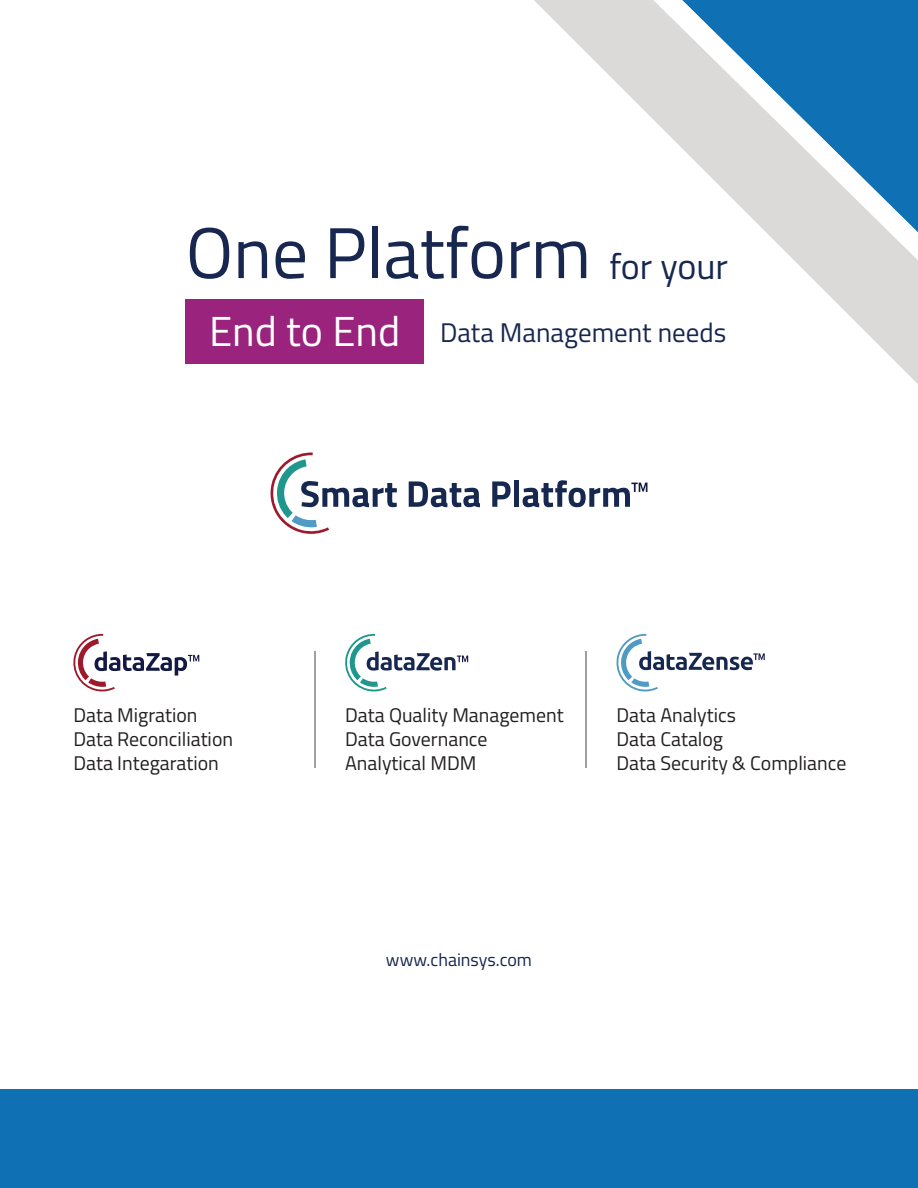
<style>
.page{position:relative;width:918px;height:1188px;background:#fff}
.page>*{position:absolute;margin:0;border:0;box-sizing:border-box;transform-origin:0 0}
.t1{font:72px "Titillium";color:#172750}
.t2{font:27px "Titillium";color:#172750}
.t3{font:19.8px/23.7px "Titillium";color:#231f20}
.t4{font:18px "Titillium";color:#172750}
.s1{font-size:36px}
.s2{font-size:42px;color:#fff}
</style>
<div class="page">
<div style="left:186px;top:299px;width:238px;height:64px;background:#9a247d"></div>
<svg style="left:73px;top:634px;width:126px;height:57px"></svg>
<svg style="left:345px;top:634px;width:123px;height:57px"></svg>
<hr style="left:314px;top:651px;width:1px;height:117px;background:#414246">
<hr style="left:586px;top:651px;width:1px;height:117px;background:#414246">
<svg style="left:616px;top:634px;width:149px;height:57px"></svg>
<svg style="left:271px;top:453px;width:126px;height:81px"></svg>
<svg style="left:409px;top:481px;width:71px;height:26px"></svg>
<svg style="left:492px;top:481px;width:19px;height:26px"></svg>
<div style="left:514px;top:481px;width:5px;height:26px;background:#172850"></div>
<svg style="left:523px;top:480px;width:124px;height:27px"></svg>
<svg style="left:534px;top:0;width:384px;height:384px"></svg>
<svg style="left:653px;top:0;width:265px;height:260px"></svg>
<div style="left:0;top:1090px;width:918px;height:98px;background:#0f70b3"></div>
<h1 class="t1" style="left:186px;top:200px;width:544px">One Platform <span class="s1">for your</span></h1>
<h2 class="t2" style="left:209px;top:313px;width:519px"><span class="s2">End to End</span> Data Management needs</h2>
<p class="t3" style="left:73px;top:703px;width:161px">Data Migration<br>Data Reconciliation<br>Data Integaration</p>
<p class="t3" style="left:345px;top:703px;width:220px">Data Quality Management<br>Data Governance<br>Analytical MDM</p>
<p class="t3" style="left:616px;top:703px;width:231px">Data Analytics<br>Data Catalog<br>Data Security &amp; Compliance</p>
<p class="t4" style="left:386px;top:946px;width:148px">www.chainsys.com</p>
</div>
